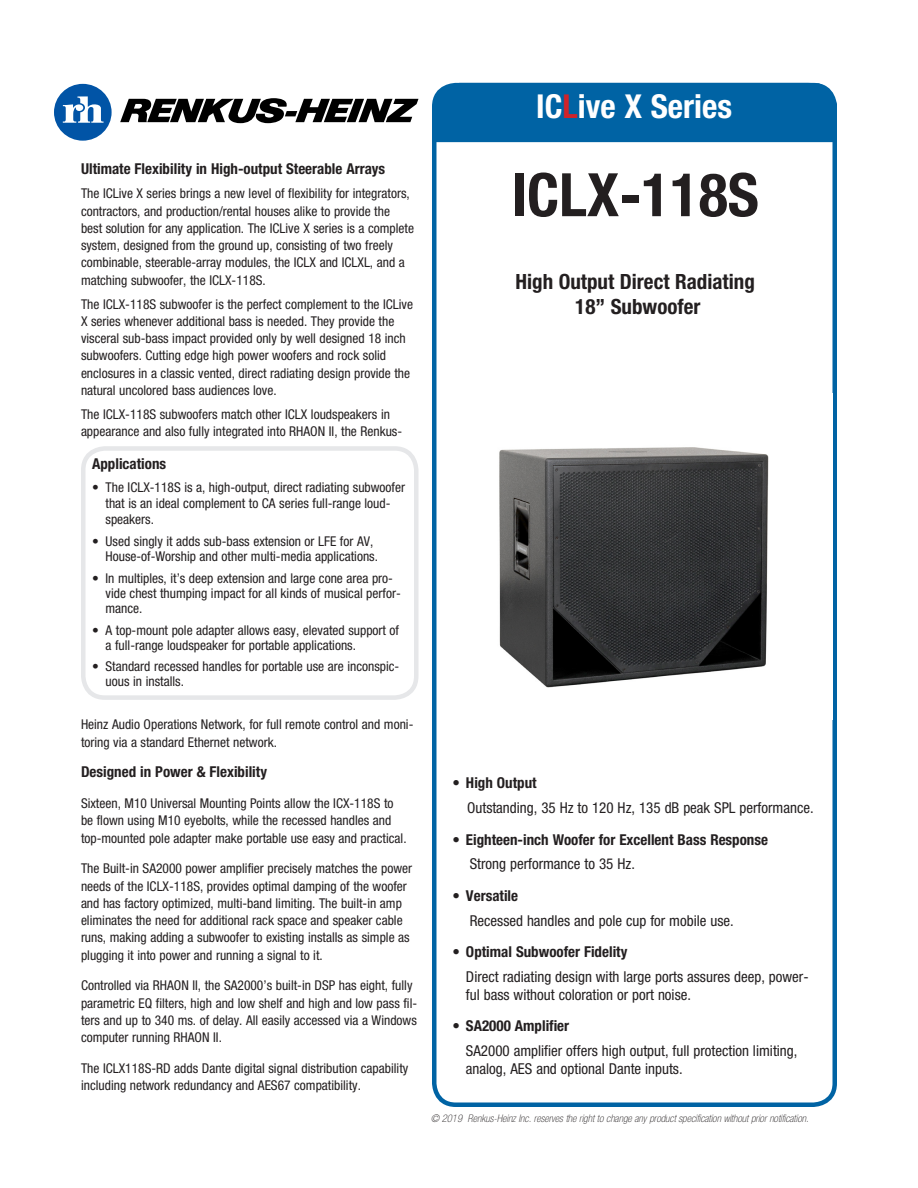
<style>
.page{position:relative;width:918px;height:1188px;background:#fff}
.page>*{position:absolute;margin:0;border:0;box-sizing:border-box;transform-origin:0 0}
.t1{font:700 condensed 60px "Helvetica Neue LT Std";color:#231f20}
.t2{font:700 condensed 33px "Helvetica Neue LT Std";color:#fff}
.t3{font:700 condensed 21px/25.2px "Helvetica Neue LT Std";color:#231f20;text-align:center}
.t4{font:condensed 15px/18px "Helvetica Neue LT Std";color:#231f20}
.t5{font:700 condensed 15px "Helvetica Neue LT Std";color:#231f20}
.t6{font:condensed 13.5px/17.2px "Helvetica Neue LT Std";color:#231f20}
.t7{font:italic 100 condensed 10.5px "Helvetica Neue LT Std";color:#231f20}
.s1{color:#d1232a}
</style>
<div class="page">
<div style="left:432px;top:83px;width:405px;height:1024px;border:4px solid #0063a4;border-radius:22px"></div>
<div style="left:432px;top:83px;width:405px;height:59px;background:#0063a4"></div>
<div style="left:81px;top:446px;width:338px;height:254px;border:4px solid #e6e7e9;border-radius:22px"></div>
<svg style="left:120px;top:98px;width:298px;height:25px"></svg>
<svg style="left:54px;top:84px;width:58px;height:57px"></svg>
<img style="left:499px;top:394px;width:334px;height:326px">
<p class="t2" style="left:536px;top:86px;width:197px">IC<span class="s1">L</span>ive X Series</p>
<p class="t5" style="left:81px;top:160px;width:306px">Ultimate Flexibility in High-output Steerable Arrays</p>
<p class="t6" style="left:81px;top:185px;width:335px">The ICLive X series brings a new level of flexibility for integrators, contractors, and production/rental houses alike to provide the best solution for any application. The ICLive X series is a complete system, designed from the ground up, consisting of two freely combinable, steerable-array modules, the ICLX and ICLXL, and a matching subwoofer, the ICLX-118S.</p>
<p class="t6" style="left:81px;top:295px;width:334px">The ICLX-118S subwoofer is the perfect complement to the ICLive X series whenever additional bass is needed. They provide the visceral sub-bass impact provided only by well designed 18 inch subwoofers. Cutting edge high power woofers and rock solid enclosures in a classic vented, direct radiating design provide the natural uncolored bass audiences love.</p>
<p class="t6" style="left:81px;top:405px;width:323px">The ICLX-118S subwoofers match other ICLX loudspeakers in appearance and also fully integrated into RHAON II, the Renkus-</p>
<p class="t5" style="left:92px;top:455px;width:76px">Applications</p>
<p class="t6" style="left:106px;top:479px;width:301px;line-height:16.2px;text-indent:-13px">• The ICLX-118S is a, high-output, direct radiating subwoofer that is an ideal complement to CA series full-range loud&shy;speakers.</p>
<p class="t6" style="left:106px;top:534px;width:274px;line-height:15px;text-indent:-13px">• Used singly it adds sub-bass extension or LFE for AV,<br>House-of-Worship and other multi-media applications.</p>
<p class="t6" style="left:106px;top:571px;width:297px;line-height:15px;text-indent:-13px">• In multiples, it’s deep extension and large cone area pro&shy;vide chest thumping impact for all kinds of musical perfor&shy;mance.</p>
<p class="t6" style="left:106px;top:622px;width:295px;line-height:15px;text-indent:-13px">• A top-mount pole adapter allows easy, elevated support of a full-range loudspeaker for portable applications.</p>
<p class="t6" style="left:106px;top:659px;width:295px;line-height:15px;text-indent:-13px">• Standard recessed handles for portable use are inconspic&shy;uous in installs.</p>
<p class="t6" style="left:81px;top:716px;width:334px">Heinz Audio Operations Network, for full remote control and moni&shy;toring via a standard Ethernet network.</p>
<p class="t5" style="left:81px;top:763px;width:187px">Designed in Power &amp; Flexibility</p>
<p class="t6" style="left:81px;top:795px;width:327px">Sixteen, M10 Universal Mounting Points allow the ICX-118S to be flown using M10 eyebolts, while the recessed handles and top-mounted pole adapter make portable use easy and practical.</p>
<p class="t6" style="left:81px;top:860px;width:333px">The Built-in SA2000 power amplifier precisely matches the power needs of the ICLX-118S, provides optimal damping of the woofer and has factory optimized, multi-band limiting. The built-in amp eliminates the need for additional rack space and speaker cable runs, making adding a subwoofer to existing installs as simple as plugging it into power and running a signal to it.</p>
<p class="t6" style="left:81px;top:977px;width:338px">Controlled via RHAON II, the SA2000’s built-in DSP has eight, fully parametric EQ filters, high and low shelf and high and low pass fil&shy;ters and up to 340 ms. of delay. All easily accessed via a Windows computer running RHAON II.</p>
<p class="t6" style="left:81px;top:1059px;width:329px">The ICLX118S-RD adds Dante digital signal distribution capability including network redundancy and AES67 compatibility.</p>
<p class="t1" style="left:511px;top:159px;width:249px">ICLX-118S</p>
<p class="t3" style="left:515px;top:268px;width:241px">High Output Direct Radiating<br>18” Subwoofer</p>
<p class="t5" style="left:452px;top:774px;width:86px">• High Output</p>
<p class="t4" style="left:467px;top:799px;width:348px">Outstanding, 35 Hz to 120 Hz, 135 dB peak SPL performance.</p>
<p class="t5" style="left:452px;top:830px;width:317px">• Eighteen-inch Woofer for Excellent Bass Response</p>
<p class="t4" style="left:470px;top:855px;width:167px">Strong performance to 35 Hz.</p>
<p class="t5" style="left:452px;top:886px;width:67px">• Versatile</p>
<p class="t4" style="left:470px;top:911px;width:266px">Recessed handles and pole cup for mobile use.</p>
<p class="t5" style="left:452px;top:943px;width:176px">• Optimal Subwoofer Fidelity</p>
<p class="t4" style="left:466px;top:967px;width:344px">Direct radiating design with large ports assures deep, power&shy;ful bass without coloration or port noise.</p>
<p class="t5" style="left:452px;top:1017px;width:118px">• SA2000 Amplifier</p>
<p class="t4" style="left:466px;top:1042px;width:333px">SA2000 amplifier offers high output, full protection limiting, analog, AES and optional Dante inputs.</p>
<p class="t7" style="left:431px;top:1112px;width:379px">© 2019 Renkus-Heinz Inc. reserves the right to change any product specification without prior notification.</p>
</div>
